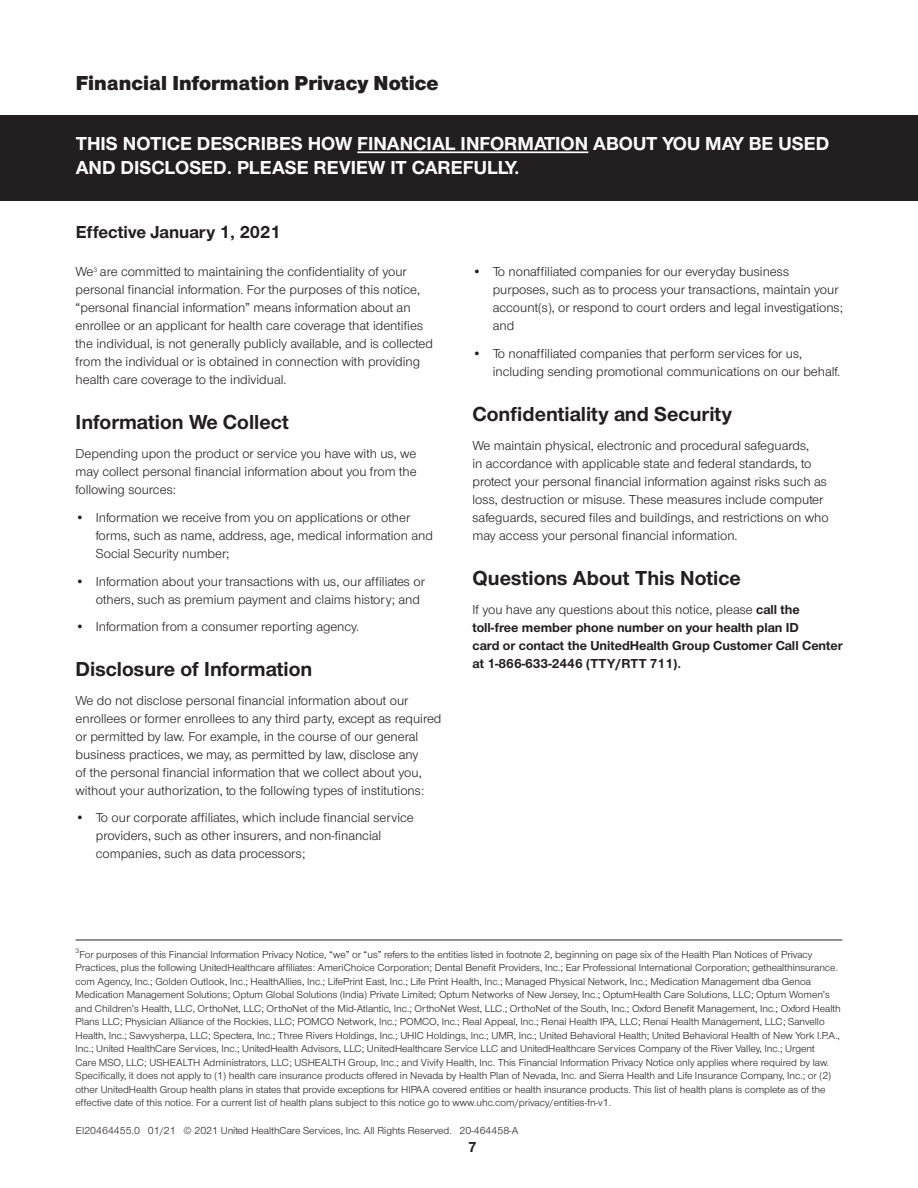
<style>
.page{position:relative;width:918px;height:1188px;background:#fff}
.page>*{position:absolute;margin:0;border:0;box-sizing:border-box;transform-origin:0 0}
.t1{font:700 21px "UHC Sans";color:#231f20}
.t2{font:900 21px "UHC Sans";color:#231f20}
.t3{font:700 19.5px/24px "UHC Sans";color:#fff}
.t4{font:700 18px "UHC Sans";color:#231f20}
.t5{font:700 15px "UHC Sans";color:#231f20}
.t6{font:13.5px/18px "UHC Sans";color:#231f20}
.t7{font:700 13.5px/18px "UHC Sans";color:#231f20}
.t8{font:10.5px/13.5px "UHC Sans";color:#231f20}
.s1{font-weight:400}
</style>
<div class="page">
<div style="left:0;top:115px;width:918px;height:85px;background:#231f20"></div>
<hr style="left:357px;top:151px;width:231px;height:2px;background:#fff">
<hr style="left:76px;top:940px;width:766px;height:1px;background:#231f20">
<h2 class="t2" style="left:76px;top:68px;width:364px">Financial Information Privacy Notice</h2>
<p class="t3" style="left:76px;top:131px;width:755px">THIS NOTICE DESCRIBES HOW FINANCIAL INFORMATION ABOUT YOU MAY BE USED<br>AND DISCLOSED. PLEASE REVIEW IT CAREFULLY.</p>
<p class="t4" style="left:76px;top:219px;width:207px">Effective January 1, 2021</p>
<p class="t6" style="left:76px;top:262px;width:359px">We<sup>3</sup> are committed to maintaining the confidentiality of your personal financial information. For the purposes of this notice, “personal financial information” means information about an enrollee or an applicant for health care coverage that identifies the individual, is not generally publicly available, and is collected from the individual or is obtained in connection with providing health care coverage to the individual.</p>
<h3 class="t1" style="left:76px;top:408px;width:215px">Information We Collect</h3>
<p class="t6" style="left:76px;top:444px;width:343px;text-align:justify">Depending upon the product or service you have with us, we may collect personal financial information about you from the following sources:</p>
<p class="t6" style="left:96px;top:508px;width:339px;text-indent:-20px">• Information we receive from you on applications or other forms, such as name, address, age, medical information and<br>Social Security number;</p>
<p class="t6" style="left:96px;top:572px;width:331px;text-indent:-20px">• Information about your transactions with us, our affiliates or others, such as premium payment and claims history; and</p>
<p class="t6" style="left:76px;top:617px;width:285px">• Information from a consumer reporting agency.</p>
<h3 class="t1" style="left:76px;top:655px;width:238px">Disclosure of Information</h3>
<p class="t6" style="left:76px;top:691px;width:367px">We do not disclose personal financial information about our enrollees or former enrollees to any third party, except as required or permitted by law. For example, in the course of our general business practices, we may, as permitted by law, disclose any<br>of the personal financial information that we collect about you, without your authorization, to the following types of institutions:</p>
<p class="t6" style="left:96px;top:808px;width:319px;text-indent:-20px">• To our corporate affiliates, which include financial service providers, such as other insurers, and non-financial companies, such as data processors;</p>
<p class="t6" style="left:493px;top:262px;width:352px;text-indent:-20px">• To nonaffiliated companies for our everyday business purposes, such as to process your transactions, maintain your account(s), or respond to court orders and legal investigations; and</p>
<p class="t6" style="left:493px;top:344px;width:349px;text-indent:-20px">• To nonaffiliated companies that perform services for us, including sending promotional communications on our behalf.</p>
<h3 class="t1" style="left:472px;top:400px;width:261px">Confidentiality and Security</h3>
<p class="t6" style="left:472px;top:436px;width:358px">We maintain physical, electronic and procedural safeguards,<br>in accordance with applicable state and federal standards, to protect your personal financial information against risks such as loss, destruction or misuse. These measures include computer safeguards, secured files and buildings, and restrictions on who may access your personal financial information.</p>
<h3 class="t1" style="left:472px;top:564px;width:270px">Questions About This Notice</h3>
<p class="t7" style="left:472px;top:600px;width:372px"><span class="s1">If you have any questions about this notice, please</span> call the toll-free member phone number on your health plan ID<br>card or contact the UnitedHealth Group Customer Call Center at 1-866-633-2446 (TTY/RTT 711).</p>
<p class="t8" style="left:76px;top:947px;width:767px"><sup>3</sup>For purposes of this Financial Information Privacy Notice, “we” or “us” refers to the entities listed in footnote 2, beginning on page six of the Health Plan Notices of Privacy Practices, plus the following UnitedHealthcare affiliates: AmeriChoice Corporation; Dental Benefit Providers, Inc.; Ear Professional International Corporation; gethealthinsurance. com Agency, Inc.; Golden Outlook, Inc.; HealthAllies, Inc.; LifePrint East, Inc.; Life Print Health, Inc.; Managed Physical Network, Inc.; Medication Management dba Genoa Medication Management Solutions; Optum Global Solutions (India) Private Limited; Optum Networks of New Jersey, Inc.; OptumHealth Care Solutions, LLC; Optum Women’s and Children’s Health, LLC, OrthoNet, LLC; OrthoNet of the Mid-Atlantic, Inc.; OrthoNet West, LLC.; OrthoNet of the South, Inc.; Oxford Benefit Management, Inc.; Oxford Health Plans LLC; Physician Alliance of the Rockies, LLC; POMCO Network, Inc.; POMCO, Inc.; Real Appeal, Inc.; Renai Health IPA, LLC; Renai Health Management, LLC; Sanvello Health, Inc.; Savvysherpa, LLC; Spectera, Inc.; Three Rivers Holdings, Inc.; UHIC Holdings, Inc.; UMR, Inc.; United Behavioral Health; United Behavioral Health of New York I.P.A., Inc.; United HealthCare Services, Inc.; UnitedHealth Advisors, LLC; UnitedHealthcare Service LLC and UnitedHealthcare Services Company of the River Valley, Inc.; Urgent<br>Care MSO, LLC; USHEALTH Administrators, LLC; USHEALTH Group, Inc.; and Vivify Health, Inc. This Financial Information Privacy Notice only applies where required by law.<br>Specifically, it does not apply to (1) health care insurance products offered in Nevada by Health Plan of Nevada, Inc. and Sierra Health and Life Insurance Company, Inc.; or (2) other UnitedHealth Group health plans in states that provide exceptions for HIPAA covered entities or health insurance products. This list of health plans is complete as of the effective date of this notice. For a current list of health plans subject to this notice go to www.uhc.com/privacy/entities-fn-v1.</p>
<p class="t8" style="left:76px;top:1123px;width:444px">EI20464455.0 01/21 © 2021 United HealthCare Services, Inc. All Rights Reserved. 20-464458-A</p>
<h3 class="t5" style="left:468px;top:1137px;width:10px">7</h3>
</div>
